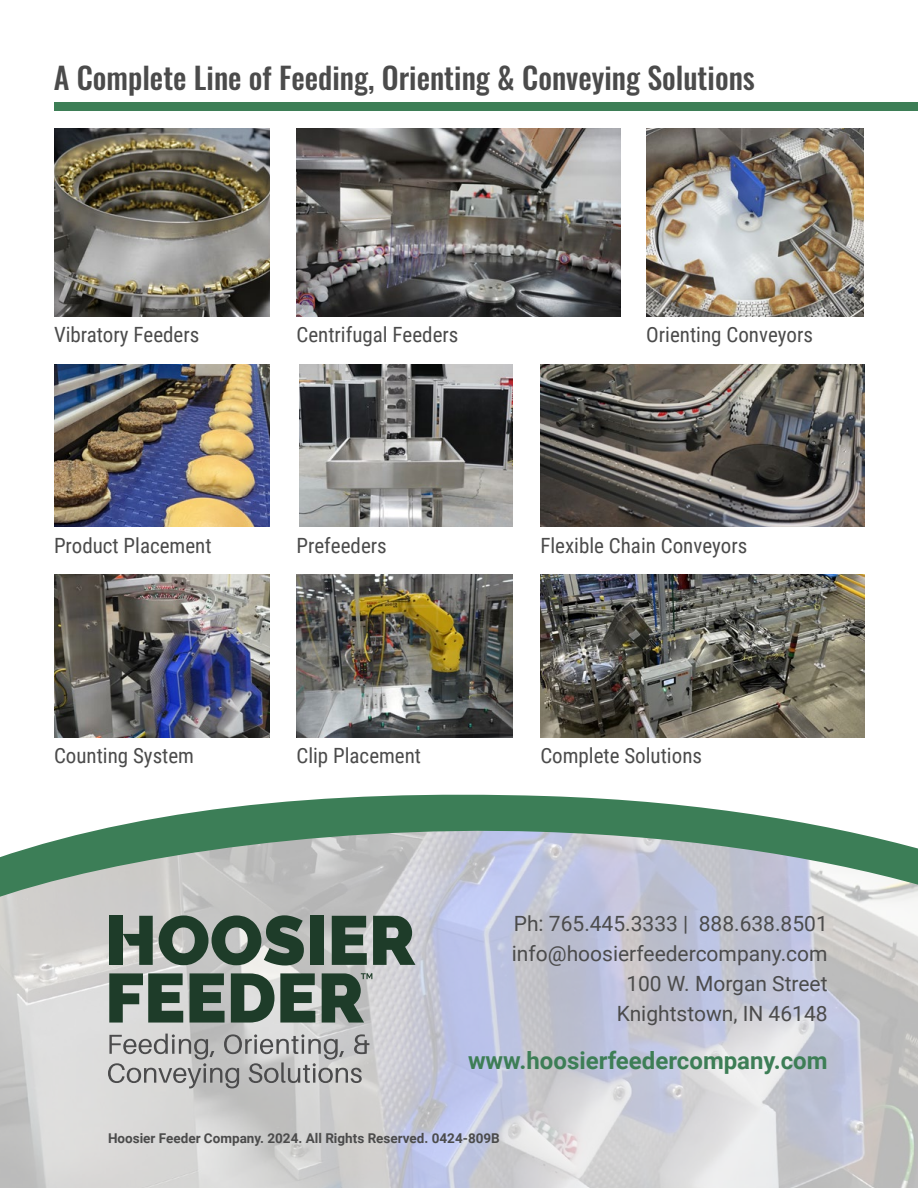
<style>
.page{position:relative;width:918px;height:1188px;background:#fff}
.page>*{position:absolute;margin:0;border:0;box-sizing:border-box;transform-origin:0 0}
.t1{font:500 30px "Oswald";color:#4b4b4b}
.t2{font:700 24px "Roboto";color:#3d7e56}
.t3{font:21px "Roboto Condensed";color:#4b4b4b}
.t4{font:21px/30px "Roboto";color:#4b4b4b;text-align:right}
.t5{font:700 13.5px "Roboto";color:#4b4b4b}
</style>
<div class="page">
<img style="left:0;top:912px;width:918px;height:276px">
<div style="left:54px;top:102px;width:864px;height:9px;background:#3d7e56"></div>
<svg style="left:108px;top:1034px;width:261px;height:54px"></svg>
<svg style="left:159px;top:915px;width:145px;height:51px"></svg>
<div style="left:310px;top:916px;width:13px;height:49px;background:#1e3c29"></div>
<svg style="left:332px;top:916px;width:35px;height:49px"></svg>
<svg style="left:373px;top:916px;width:42px;height:49px"></svg>
<svg style="left:109px;top:973px;width:74px;height:50px"></svg>
<svg style="left:190px;top:973px;width:35px;height:50px"></svg>
<svg style="left:231px;top:973px;width:43px;height:50px"></svg>
<svg style="left:280px;top:973px;width:35px;height:50px"></svg>
<svg style="left:322px;top:973px;width:50px;height:50px"></svg>
<svg style="left:123px;top:916px;width:30px;height:49px"></svg>
<div style="left:109px;top:916px;width:14px;height:49px;background:#1e3c29"></div>
<img style="left:54px;top:128px;width:216px;height:188px">
<img style="left:296px;top:128px;width:324px;height:188px">
<img style="left:646px;top:128px;width:218px;height:188px">
<img style="left:54px;top:364px;width:216px;height:163px">
<img style="left:299px;top:364px;width:213px;height:163px">
<img style="left:540px;top:364px;width:324px;height:163px">
<img style="left:54px;top:575px;width:216px;height:162px">
<img style="left:296px;top:575px;width:216px;height:162px">
<img style="left:540px;top:575px;width:324px;height:162px">
<svg style="left:0;top:794px;width:918px;height:118px"></svg>
<h1 class="t1" style="left:54px;top:62px;width:703px">A Complete Line of Feeding, Orienting &amp; Conveying Solutions</h1>
<p class="t3" style="left:54px;top:320px;width:147px">Vibratory Feeders</p>
<p class="t3" style="left:296px;top:320px;width:164px">Centrifugal Feeders</p>
<p class="t3" style="left:646px;top:320px;width:168px">Orienting Conveyors</p>
<p class="t3" style="left:54px;top:530px;width:159px">Product Placement</p>
<p class="t3" style="left:296px;top:530px;width:92px">Prefeeders</p>
<p class="t3" style="left:540px;top:530px;width:209px">Flexible Chain Conveyors</p>
<p class="t3" style="left:54px;top:741px;width:142px">Counting System</p>
<p class="t3" style="left:296px;top:741px;width:126px">Clip Placement</p>
<p class="t3" style="left:540px;top:741px;width:163px">Complete Solutions</p>
<p class="t4" style="left:512px;top:908px;width:317px">Ph: 765.445.3333 | 888.638.8501 info@hoosierfeedercompany.com<br>100 W. Morgan Street<br>Knightstown, IN 46148</p>
<p class="t2" style="left:468px;top:1044px;width:361px">www.hoosierfeedercompany.com</p>
<p class="t5" style="left:108px;top:1129px;width:393px">Hoosier Feeder Company. 2024. All Rights Reserved. 0424-809B</p>
</div>
